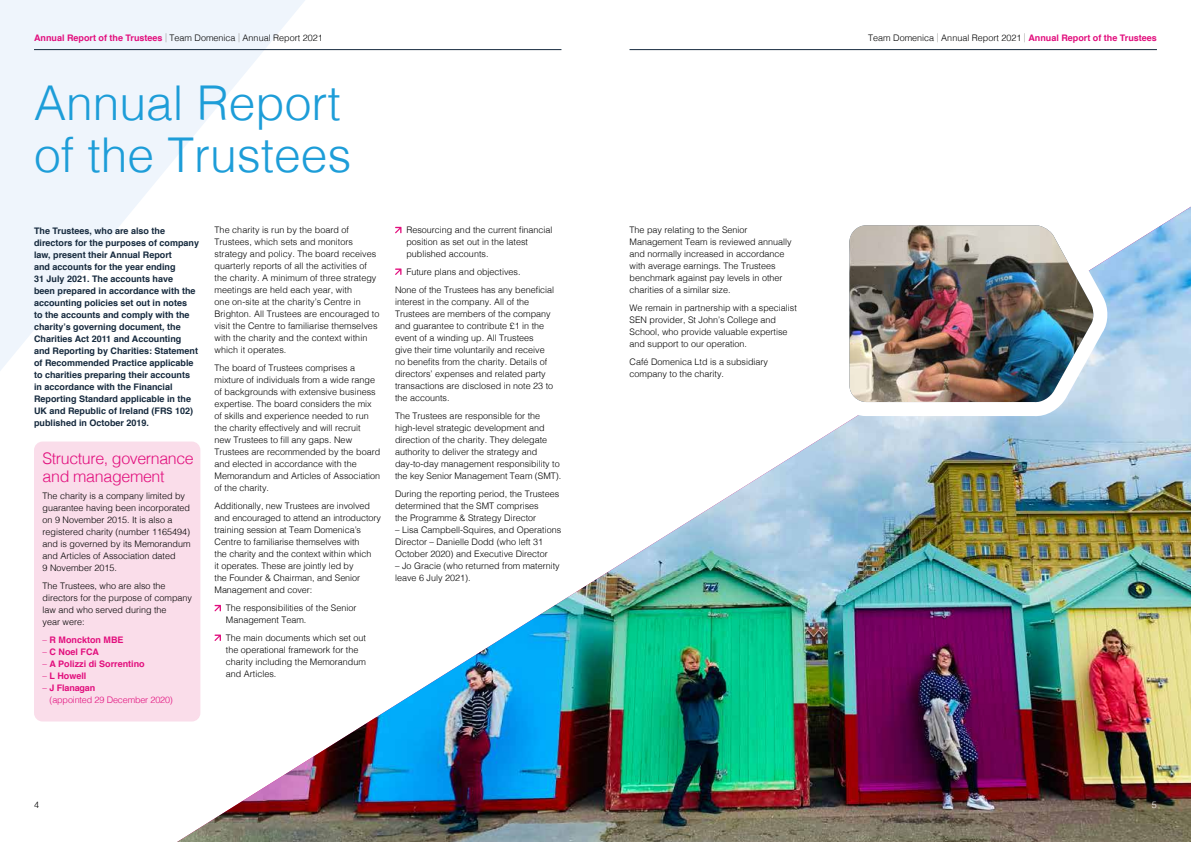
<style>
.page{position:relative;width:1191px;height:842px;background:#fff}
.page>*{position:absolute;margin:0;border:0;box-sizing:border-box;transform-origin:0 0}
.Page_header_-_cyan{font:300 48px/52px "Helvetica";color:#1d9dd8}
.Subhead_2{font:300 16px/18px "Helvetica";letter-spacing:-.025em;color:#e20e7d}
.Body{font:300 9px/12px "Helvetica";color:#000}
.Body_bold{font:700 9px/12px "Helvetica";color:#15293d}
.Bullets_black{font:300 9px/12px "Helvetica";color:#000}
.Body-2{font:700 9px "Helvetica";color:#e20e7d}
.Body-3{font:300 9px/12px "Helvetica";letter-spacing:-.015em;color:#e20e7d}
.t1{font:300 9px "Helvetica";color:#fff}
.s1{font-weight:700;color:#e20e7d}
.s2{color:#9d9d9c}
.s3{font-weight:300}
.s4{font-weight:700}
</style>
<div class="page">
<div style="left:34px;top:441px;width:166px;height:280px;background:#faddea;border-radius:9px"></div>
<svg style="left:0;top:0;width:305px;height:371px;fill:#eff5fc"></svg>
<img style="left:177px;top:207px;width:1014px;height:635px">
<img style="left:828px;top:207px;width:287px;height:216px">
<hr style="left:34px;top:49px;width:527px;height:1px;background:#15293d">
<hr style="left:629px;top:49px;width:528px;height:1px;background:#15293d">
<p class="Body" style="left:34px;top:31px;width:290px"><span class="s1">Annual Report of the Trustees</span> <span class="s2">|</span> Team Domenica <span class="s2">|</span> Annual Report 2021</p>
<p class="Body" style="left:868px;top:31px;width:290px">Team Domenica <span class="s2">|</span> Annual Report 2021 <span class="s2">|</span> <span class="s1">Annual Report of the Trustees</span></p>
<p class="Page_header_-_cyan" style="left:34px;top:73px;width:319px">Annual Report of the Trustees</p>
<p class="Body_bold" style="left:34px;top:224px;width:167px">The Trustees, who are also the directors for the purposes of company law, present their Annual Report<br>and accounts for the year ending<br>31 July 2021. The accounts have<br>been prepared in accordance with the accounting policies set out in notes<br>to the accounts and comply with the charity’s governing document, the Charities Act 2011 and Accounting and Reporting by Charities: Statement of Recommended Practice applicable to charities preparing their accounts in accordance with the Financial Reporting Standard applicable in the UK and Republic of Ireland (FRS 102) published in October 2019.</p>
<p class="Subhead_2" style="left:43px;top:448px;width:153px">Structure, governance and management</p>
<p class="Body" style="left:43px;top:490px;width:150px">The charity is a company limited by guarantee having been incorporated on 9 November 2015. It is also a registered charity (number 1165494) and is governed by its Memorandum and Articles of Association dated<br>9 November 2015.</p>
<p class="Body" style="left:43px;top:580px;width:151px">The Trustees, who are also the directors for the purpose of company law and who served during the<br>year were:</p>
<p class="Body-2" style="left:43px;top:633px;width:83px"><span class="s3">–</span> R Monckton MBE</p>
<p class="Body-2" style="left:43px;top:645px;width:58px"><span class="s3">–</span> C Noel FCA</p>
<p class="Body-2" style="left:43px;top:657px;width:104px"><span class="s3">–</span> A Polizzi di Sorrentino</p>
<p class="Body-2" style="left:43px;top:669px;width:45px"><span class="s3">–</span> L Howell</p>
<p class="Body-3" style="left:50px;top:682px;width:125px;text-indent:-7px">– <span class="s4">J Flanagan<br></span>(appointed 29 December 2020)</p>
<p class="Body" style="left:214px;top:223px;width:166px">The charity is run by the board of Trustees, which sets and monitors strategy and policy. The board receives quarterly reports of all the activities of the charity. A minimum of three strategy meetings are held each year, with<br>one on-site at the charity’s Centre in Brighton. All Trustees are encouraged to visit the Centre to familiarise themselves with the charity and the context within which it operates.</p>
<p class="Body" style="left:214px;top:361px;width:167px">The board of Trustees comprises a mixture of individuals from a wide range of backgrounds with extensive business expertise. The board considers the mix of skills and experience needed to run the charity effectively and will recruit<br>new Trustees to fill any gaps. New Trustees are recommended by the board and elected in accordance with the Memorandum and Articles of Association of the charity.</p>
<p class="Body" style="left:214px;top:499px;width:168px">Additionally, new Trustees are involved and encouraged to attend an introductory training session at Team Domenica’s Centre to familiarise themselves with<br>the charity and the context within which<br>it operates. These are jointly led by<br>the Founder &amp; Chairman, and Senior Management and cover:</p>
<p class="Bullets_black" style="left:226px;top:601px;width:132px">The responsibilities of the Senior<br>Management Team.</p>
<p class="Bullets_black" style="left:226px;top:631px;width:142px">The main documents which set out the operational framework for the charity including the Memorandum and Articles.</p>
<p class="Bullets_black" style="left:406px;top:223px;width:148px">Resourcing and the current financial position as set out in the latest published accounts.</p>
<p class="Bullets_black" style="left:406px;top:265px;width:116px">Future plans and objectives.</p>
<p class="Body" style="left:395px;top:283px;width:161px">None of the Trustees has any beneficial interest in the company. All of the Trustees are members of the company and guarantee to contribute £1 in the event of a winding up. All Trustees<br>give their time voluntarily and receive no benefits from the charity. Details of directors’ expenses and related party transactions are disclosed in note 23 to the accounts.</p>
<p class="Body" style="left:395px;top:409px;width:168px">The Trustees are responsible for the high-level strategic development and direction of the charity. They delegate authority to deliver the strategy and day-to-day management responsibility to the key Senior Management Team (SMT).</p>
<p class="Body" style="left:395px;top:487px;width:166px">During the reporting period, the Trustees determined that the SMT comprises<br>the Programme &amp; Strategy Director</p>
<p class="Body" style="left:395px;top:523px;width:168px">– Lisa Campbell-Squires, and Operations<br>Director – Danielle Dodd (who left 31<br>October 2020) and Executive Director</p>
<p class="Body" style="left:395px;top:559px;width:166px">– Jo Gracie (who returned from maternity leave 6 July 2021).</p>
<p class="Body" style="left:629px;top:223px;width:164px">The pay relating to the Senior Management Team is reviewed annually and normally increased in accordance with average earnings. The Trustees benchmark against pay levels in other charities of a similar size.</p>
<p class="Body" style="left:629px;top:301px;width:169px">We remain in partnership with a specialist SEN provider, St John’s College and School, who provide valuable expertise and support to our operation.</p>
<p class="Body" style="left:629px;top:355px;width:140px">Café Domenica Ltd is a subsidiary company to the charity.</p>
<p class="Body" style="left:34px;top:798px;width:7px">4</p>
<p class="t1" style="left:1152px;top:797px;width:7px">5</p>
</div>
